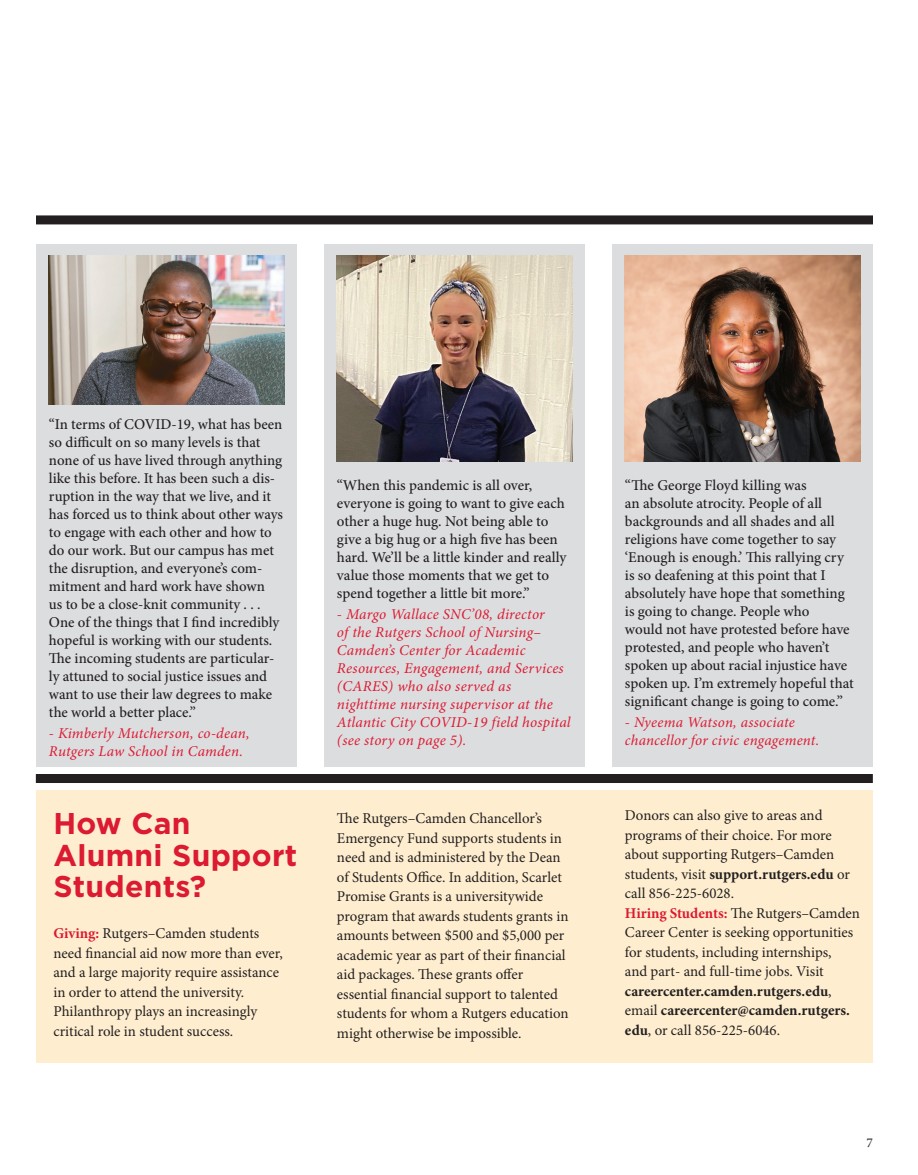
<style>
.page{position:relative;width:918px;height:1175px;background:#fff}
.page>*{position:absolute;margin:0;border:0;box-sizing:border-box;transform-origin:0 0}
.text_indent{font:700 30px/31.5px "Gotham";letter-spacing:.01em;color:#dc1a32}
.text_no_indent{font:500 15px/18px "Minion Pro";letter-spacing:-.005em;color:#231f20}
.text_indent-2{font:15px/19.5px "Minion Pro";color:#231f20}
.text_indent-3{font:italic 15px/18px "Minion Pro";letter-spacing:.015em;color:#dc1a32}
.text_no_indent-2{font:13.5px "Minion Pro";color:#231f20}
.s1{font-weight:700;color:#dc1a32}
.s2{font-weight:700}
</style>
<div class="page">
<div style="left:612px;top:244px;width:261px;height:523px;background:#dcdddf"></div>
<div style="left:324px;top:244px;width:261px;height:523px;background:#dcdddf"></div>
<img style="left:625px;top:256px;width:235px;height:205px">
<div style="left:36px;top:244px;width:261px;height:523px;background:#dcdddf"></div>
<img style="left:49px;top:256px;width:235px;height:149px">
<div style="left:36px;top:215px;width:837px;height:9px;background:#231f20"></div>
<img style="left:337px;top:256px;width:235px;height:205px">
<div style="left:36px;top:790px;width:837px;height:272px;background:#feeecf"></div>
<div style="left:36px;top:774px;width:837px;height:9px;background:#231f20"></div>
<p class="text_no_indent" style="left:49px;top:415px;width:236px">“In terms of COVID-19, what has been so difficult on so many levels is that none of us have lived through anything like this before. It has been such a dis&shy;ruption in the way that we live, and it has forced us to think about other ways to engage with each other and how to do our work. But our campus has met the disruption, and everyone’s com&shy;mitment and hard work have shown<br>us to be a close-knit community . . .<br>One of the things that I find incredibly hopeful is working with our students.<br>The incoming students are particular&shy;ly attuned to social justice issues and want to use their law degrees to make the world a better place.”</p>
<p class="text_indent-3" style="left:49px;top:724px;width:202px">- Kimberly Mutcherson, co-dean,<br>Rutgers Law School in Camden.</p>
<p class="text_indent" style="left:53px;top:807px;width:245px">How Can<br>Alumni Support<br>Students?</p>
<p class="text_indent-2" style="left:53px;top:923px;width:231px"><span class="s1">Giving:</span> Rutgers–Camden students need financial aid now more than ever, and a large majority require assistance in order to attend the university.<br>Philanthropy plays an increasingly critical role in student success.</p>
<p class="text_no_indent" style="left:337px;top:476px;width:231px">“When this pandemic is all over, everyone is going to want to give each other a huge hug. Not being able to give a big hug or a high five has been hard. We’ll be a little kinder and really value those moments that we get to spend together a little bit more.”</p>
<p class="text_indent-3" style="left:337px;top:604px;width:235px">- Margo Wallace SNC’08, director<br>of the Rutgers School of Nursing–<br>Camden’s Center for Academic<br>Resources, Engagement, and Services (CARES) who also served as nighttime nursing supervisor at the<br>Atlantic City COVID-19 field hospital (see story on page 5).</p>
<p class="text_no_indent" style="left:625px;top:476px;width:230px">“The George Floyd killing was<br>an absolute atrocity. People of all backgrounds and all shades and all religions have come together to say ‘Enough is enough.’ This rallying cry is so deafening at this point that I absolutely have hope that something is going to change. People who<br>would not have protested before have protested, and people who haven’t spoken up about racial injustice have spoken up. I’m extremely hopeful that significant change is going to come.”</p>
<p class="text_indent-3" style="left:625px;top:712px;width:196px">- Nyeema Watson, associate chancellor for civic engagement.</p>
<p class="text_indent-2" style="left:337px;top:809px;width:233px">The Rutgers–Camden Chancellor’s Emergency Fund supports students in need and is administered by the Dean of Students Office. In addition, Scarlet Promise Grants is a universitywide program that awards students grants in amounts between $500 and $5,000 per academic year as part of their financial aid packages. These grants offer essential financial support to talented students for whom a Rutgers education might otherwise be impossible.</p>
<p class="text_indent-2" style="left:625px;top:806px;width:226px">Donors can also give to areas and programs of their choice. For more about supporting Rutgers–Camden students, visit <span class="s2">support.rutgers.edu</span> or call 856-225-6028.</p>
<p class="text_indent-2" style="left:625px;top:903px;width:237px"><span class="s1">Hiring Students:</span> The Rutgers–Camden Career Center is seeking opportunities for students, including internships,<br>and part- and full-time jobs. Visit <span class="s2">careercenter.camden.rutgers.edu</span>, email <span class="s2">careercenter@camden.rutgers. edu</span>, or call 856-225-6046.</p>
<p class="text_no_indent-2" style="left:867px;top:1133px;width:8px">7</p>
</div>
